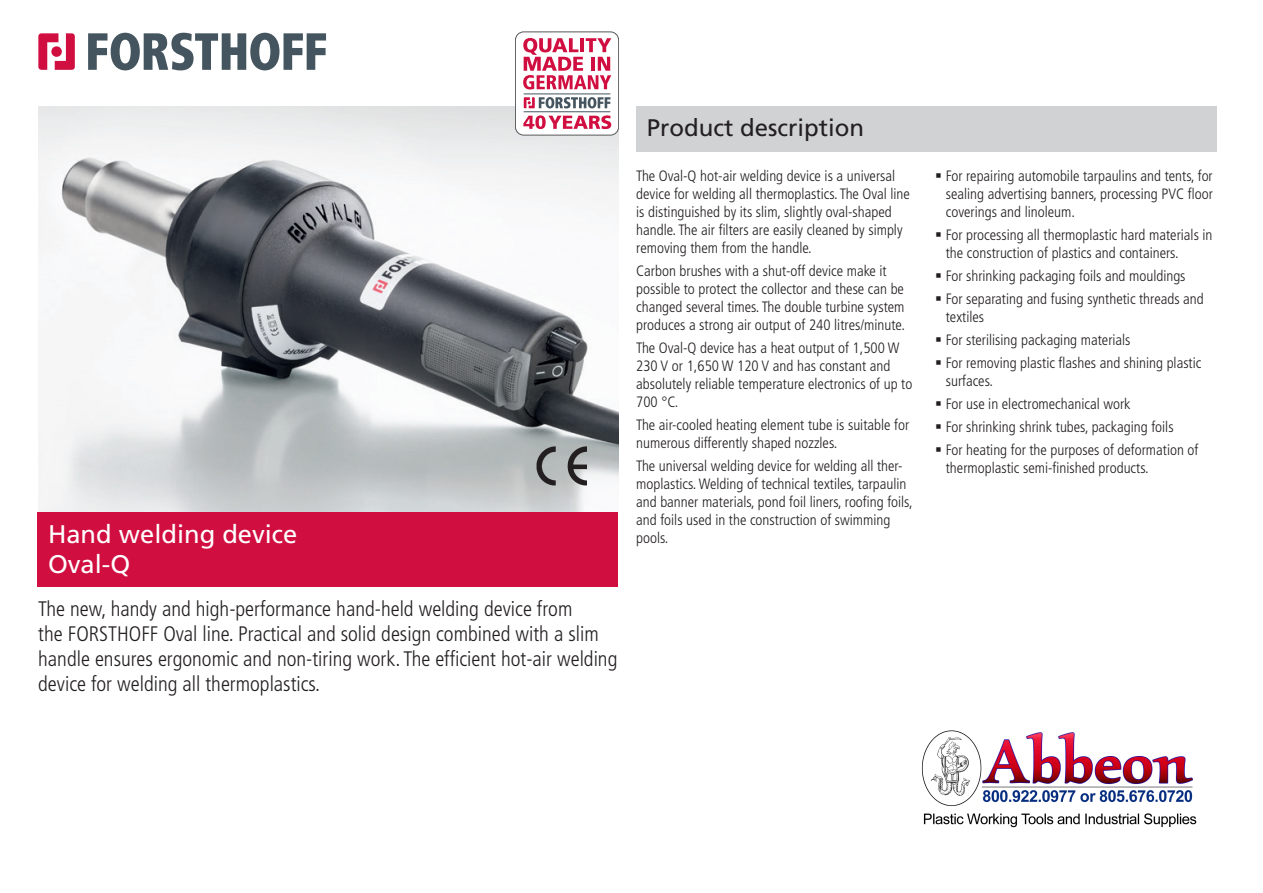
<style>
.page{position:relative;width:1263px;height:893px;background:#fff}
.page>*{position:absolute;margin:0;border:0;box-sizing:border-box;transform-origin:0 0}
.t1{font:25.5px/30.6px "Frutiger";color:#fff}
.t2{font:24px "Frutiger";color:#231f20}
.t3{font:300 condensed 21px/25.2px "Frutiger";color:#231f20}
.t4{font:300 condensed 15px/18px "Frutiger";color:#231f20}
</style>
<div class="page">
<img style="left:38px;top:107px;width:580px;height:405px">
<img style="left:537px;top:446px;width:50px;height:40px">
<div style="left:37px;top:512px;width:581px;height:74px;background:#d10e40"></div>
<div style="left:636px;top:107px;width:581px;height:45px;background:#d1d2d4"></div>
<svg style="left:88px;top:33px;width:238px;height:37px"></svg>
<svg style="left:38px;top:33px;width:37px;height:37px"></svg>
<div style="left:515px;top:32px;width:104px;height:103px;background:#fff;border-radius:8px"></div>
<div style="left:515px;top:32px;width:104px;height:103px;border:1px solid #57585a;border-radius:8px"></div>
<svg style="left:524px;top:97px;width:86px;height:11px"></svg>
<svg style="left:523px;top:38px;width:88px;height:51px"></svg>
<hr style="left:524px;top:94px;width:86px;height:1px;background:#45555f">
<hr style="left:524px;top:111px;width:86px;height:1px;background:#45555f">
<svg style="left:523px;top:115px;width:88px;height:14px"></svg>
<img style="left:922px;top:730px;width:275px;height:98px">
<p class="t1" style="left:48px;top:518px;width:251px">Hand welding device<br>Oval-Q</p>
<p class="t3" style="left:38px;top:596px;width:581px">The new, handy and high-performance hand-held welding device from<br>the FORSTHOFF Oval line. Practical and solid design combined with a slim handle ensures ergonomic and non-tiring work. The efficient hot-air welding device for welding all thermoplastics.</p>
<p class="t2" style="left:647px;top:113px;width:219px">Product description</p>
<p class="t4" style="left:636px;top:167px;width:275px">The Oval-Q hot-air welding device is a universal device for welding all thermoplastics. The Oval line is distinguished by its slim, slightly oval-shaped handle. The air filters are easily cleaned by simply removing them from the handle.</p>
<p class="t4" style="left:636px;top:262px;width:270px">Carbon brushes with a shut-off device make it possible to protect the collector and these can be changed several times. The double turbine system produces a strong air output of 240 litres/minute.</p>
<p class="t4" style="left:636px;top:339px;width:278px">The Oval-Q device has a heat output of 1,500 W 230 V or 1,650 W 120 V and has constant and absolutely reliable temperature electronics of up to 700 °C.</p>
<p class="t4" style="left:636px;top:416px;width:274px">The air-cooled heating element tube is suitable for numerous differently shaped nozzles.</p>
<p class="t4" style="left:636px;top:457px;width:278px">The universal welding device for welding all ther&shy;moplastics. Welding of technical textiles, tarpaulin and banner materials, pond foil liners, roofing foils, and foils used in the construction of swimming pools.</p>
<p class="t4" style="left:946px;top:167px;width:268px;text-align:justify">For repairing automobile tarpaulins and tents, for sealing advertising banners, processing PVC floor coverings and linoleum.</p>
<p class="t4" style="left:946px;top:226px;width:268px">For processing all thermoplastic hard materials in the construction of plastics and containers.</p>
<p class="t4" style="left:946px;top:264px;width:260px;line-height:23.1px">For shrinking packaging foils and mouldings<br>For separating and fusing synthetic threads and</p>
<p class="t4" style="left:946px;top:305px;width:257px;line-height:23.1px">textiles<br>For sterilising packaging materials<br>For removing plastic flashes and shining plastic</p>
<p class="t4" style="left:946px;top:370px;width:254px;line-height:23.1px">surfaces.<br>For use in electromechanical work<br>For shrinking shrink tubes, packaging foils<br>For heating for the purposes of deformation of</p>
<p class="t4" style="left:946px;top:459px;width:204px">thermoplastic semi-finished products.</p>
</div>
